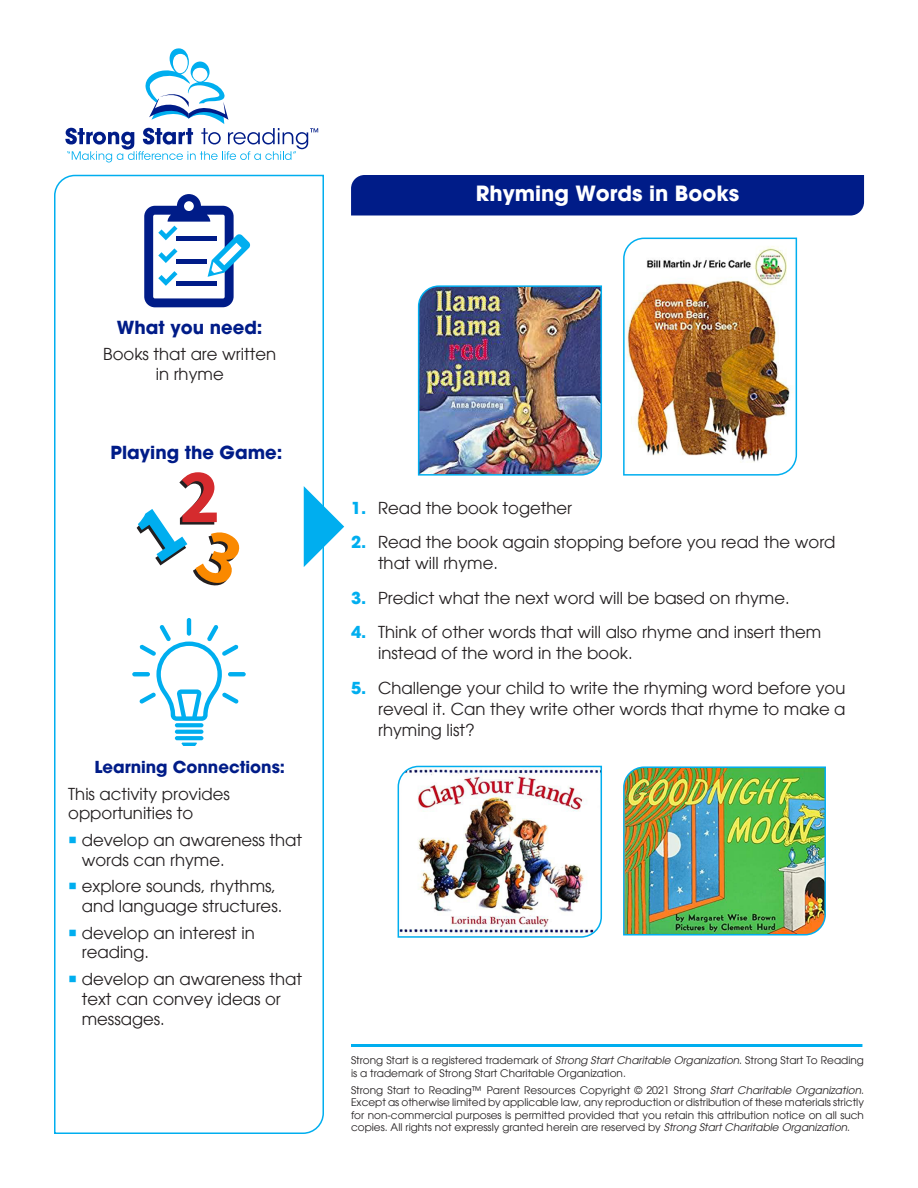
<style>
.page{position:relative;width:918px;height:1188px;background:#fff}
.page>*{position:absolute;margin:0;border:0;box-sizing:border-box;transform-origin:0 0}
.t1{font:700 21px "Avant Garde";color:#fff}
.t2{font:700 18px "Avant Garde";color:#001c88}
.t3{font:16.5px/19.8px "Avant Garde";color:#231f20}
.t4{font:700 16.5px "Avant Garde";color:#001c88}
.t5{font:10.5px/12.6px "Avant Garde";color:#231f20}
.s1{color:#00aeef}
.s2{font-weight:700;color:#00aeef}
.s3{font-style:italic}
</style>
<div class="page">
<svg style="left:54px;top:174px;width:270px;height:960px"></svg>
<svg style="left:65px;top:48px;width:253px;height:115px"></svg>
<svg style="left:144px;top:194px;width:107px;height:113px"></svg>
<svg style="left:175px;top:723px;width:28px;height:4px"></svg>
<svg style="left:175px;top:730px;width:28px;height:4px"></svg>
<svg style="left:175px;top:736px;width:28px;height:4px"></svg>
<svg style="left:181px;top:743px;width:16px;height:2px"></svg>
<hr style="left:187px;top:618px;width:4px;height:18px;background:#00aeef;border-radius:2px">
<svg style="left:228px;top:672px;width:18px;height:4px"></svg>
<svg style="left:132px;top:672px;width:18px;height:4px"></svg>
<svg style="left:139px;top:625px;width:100px;height:96px"></svg>
<svg style="left:304px;top:486px;width:40px;height:81px"></svg>
<svg style="left:137px;top:472px;width:104px;height:115px"></svg>
<div style="left:351px;top:175px;width:513px;height:41px;background:#001c88"></div>
<img style="left:623px;top:237px;width:175px;height:239px">
<img style="left:417px;top:285px;width:185px;height:191px">
<img style="left:623px;top:766px;width:203px;height:170px">
<img style="left:397px;top:765px;width:205px;height:173px">
<hr style="left:351px;top:1044px;width:511px;height:3px;background:#00aeef">
<p class="t2" style="left:117px;top:318px;width:147px">What you need:</p>
<p class="t3" style="left:103px;top:344px;width:174px;text-align:center">Books that are written in rhyme</p>
<p class="t2" style="left:111px;top:444px;width:173px">Playing the Game:</p>
<p class="t4" style="left:94px;top:759px;width:192px">Learning Connections:</p>
<p class="t3" style="left:68px;top:784px;width:163px">This activity provides opportunities to</p>
<p class="t3" style="left:82px;top:830px;width:222px;text-indent:-14px"><span class="s1">○</span> develop an awareness that words can rhyme.</p>
<p class="t3" style="left:82px;top:876px;width:202px;text-indent:-14px"><span class="s1">○</span> explore sounds, rhythms, and language structures.</p>
<p class="t3" style="left:82px;top:923px;width:175px;text-indent:-14px"><span class="s1">○</span> develop an interest in reading.</p>
<p class="t3" style="left:82px;top:969px;width:222px;text-indent:-14px"><span class="s1">○</span> develop an awareness that text can convey ideas or messages.</p>
<p class="t1" style="left:476px;top:183px;width:265px">Rhyming Words in Books</p>
<p class="t3" style="left:351px;top:498px;width:223px"><span class="s2">1.</span> Read the book together</p>
<p class="t3" style="left:378px;top:532px;width:459px;line-height:21px;text-indent:-27px"><span class="s2">2.</span> Read the book again stopping before you read the word that will rhyme.</p>
<p class="t3" style="left:351px;top:588px;width:440px"><span class="s2">3.</span> Predict what the next word will be based on rhyme.</p>
<p class="t3" style="left:378px;top:622px;width:445px;line-height:21px;text-indent:-27px"><span class="s2">4.</span> Think of other words that will also rhyme and insert them instead of the word in the book.</p>
<p class="t3" style="left:378px;top:677px;width:469px;line-height:21px;text-align:justify;text-indent:-27px"><span class="s2">5.</span> Challenge your child to write the rhyming word before you reveal it. Can they write other words that rhyme to make a rhyming list?</p>
<p class="t5" style="left:351px;top:1054px;width:515px">Strong Start is a registered trademark of <span class="s3">Strong Start Charitable Organization</span>. Strong Start To Reading is a trademark of Strong Start Charitable Organization.</p>
<p class="t5" style="left:351px;top:1084px;width:515px;text-align:justify">Strong Start to Reading™ Parent Resources Copyright © 2021 Strong <span class="s3">Start Charitable Organization</span>.<br>Except as otherwise limited by applicable law, any reproduction or distribution of these materials strictly for non-commercial purposes is permitted provided that you retain this attribution notice on all such copies. All rights not expressly granted herein are reserved by <span class="s3">Strong Start Charitable Organization</span>.</p>
</div>
